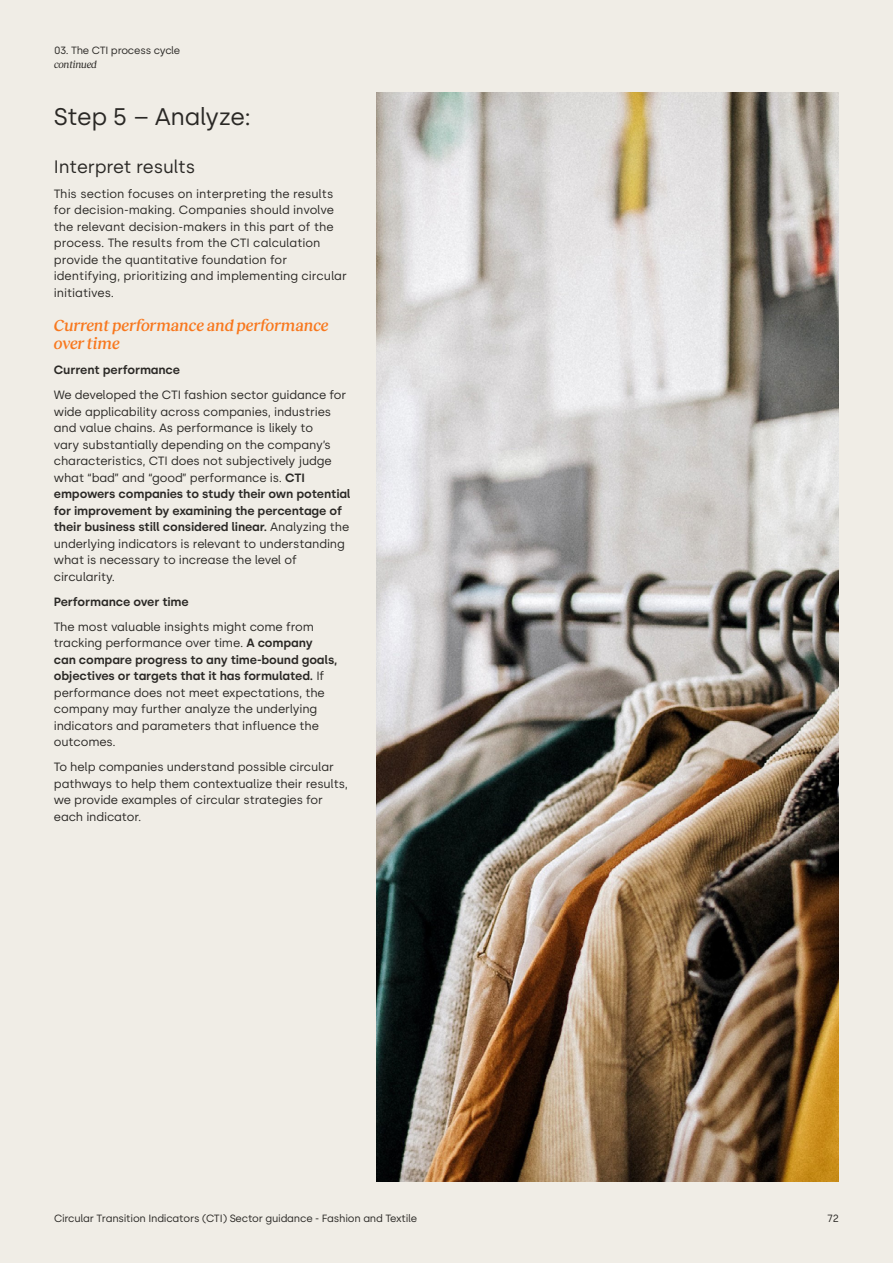
<style>
.page{position:relative;width:893px;height:1263px;background:#f0ede6}
.page>*{position:absolute;margin:0;border:0;box-sizing:border-box;transform-origin:0 0}
.t1{font:24px "Silka";letter-spacing:-.02em;color:#2a2825}
.t2{font:18px "Silka";letter-spacing:-.01em;color:#2a2825}
.t3{font:italic 500 16.5px/18px "Reckless";letter-spacing:-.01em;color:#f8781e}
.t4{font:12px/16.5px "Silka";letter-spacing:-.01em;color:#2a2825}
.t5{font:600 12px "Silka";letter-spacing:-.01em;color:#2a2825}
.t6{font:10.5px "Silka";letter-spacing:-.02em;color:#2a2825}
.t7{font:italic 10.5px "Reckless";letter-spacing:-.03em;color:#2a2825}
.s1{font-weight:600}
</style>
<div class="page">
<img style="left:376px;top:92px;width:463px;height:1090px">
<p class="t6" style="left:54px;top:44px;width:128px">03. The CTI process cycle</p>
<p class="t7" style="left:54px;top:56px;width:45px">continued</p>
<h1 class="t1" style="left:54px;top:102px;width:199px">Step 5 – Analyze:</h1>
<h2 class="t2" style="left:54px;top:156px;width:143px">Interpret results</h2>
<p class="t4" style="left:54px;top:185px;width:295px">This section focuses on interpreting the results for decision-making. Companies should involve the relevant decision-makers in this part of the process. The results from the CTI calculation provide the quantitative foundation for identifying, prioritizing and implementing circular initiatives.</p>
<h3 class="t3" style="left:54px;top:315px;width:276px">Current performance and performance over time</h3>
<p class="t5" style="left:54px;top:363px;width:128px">Current performance</p>
<p class="t4" style="left:54px;top:387px;width:298px">We developed the CTI fashion sector guidance for wide applicability across companies, industries and value chains. As performance is likely to<br>vary substantially depending on the company’s characteristics, CTI does not subjectively judge what “bad” and “good” performance is. <span class="s1">CTI empowers companies to study their own potential for improvement by examining the percentage of their business still considered linear.</span> Analyzing the underlying indicators is relevant to understanding what is necessary to increase the level of circularity.</p>
<p class="t5" style="left:54px;top:595px;width:136px">Performance over time</p>
<p class="t4" style="left:54px;top:618px;width:285px">The most valuable insights might come from tracking performance over time. <span class="s1">A company can compare progress to any time-bound goals, objectives or targets that it has formulated.</span> If performance does not meet expectations, the company may further analyze the underlying indicators and parameters that influence the outcomes.</p>
<p class="t4" style="left:54px;top:759px;width:296px">To help companies understand possible circular pathways to help them contextualize their results, we provide examples of circular strategies for each indicator.</p>
<p class="t6" style="left:54px;top:1212px;width:365px">Circular Transition Indicators (CTI) Sector guidance - Fashion and Textile</p>
<p class="t6" style="left:827px;top:1212px;width:13px">72</p>
</div>
